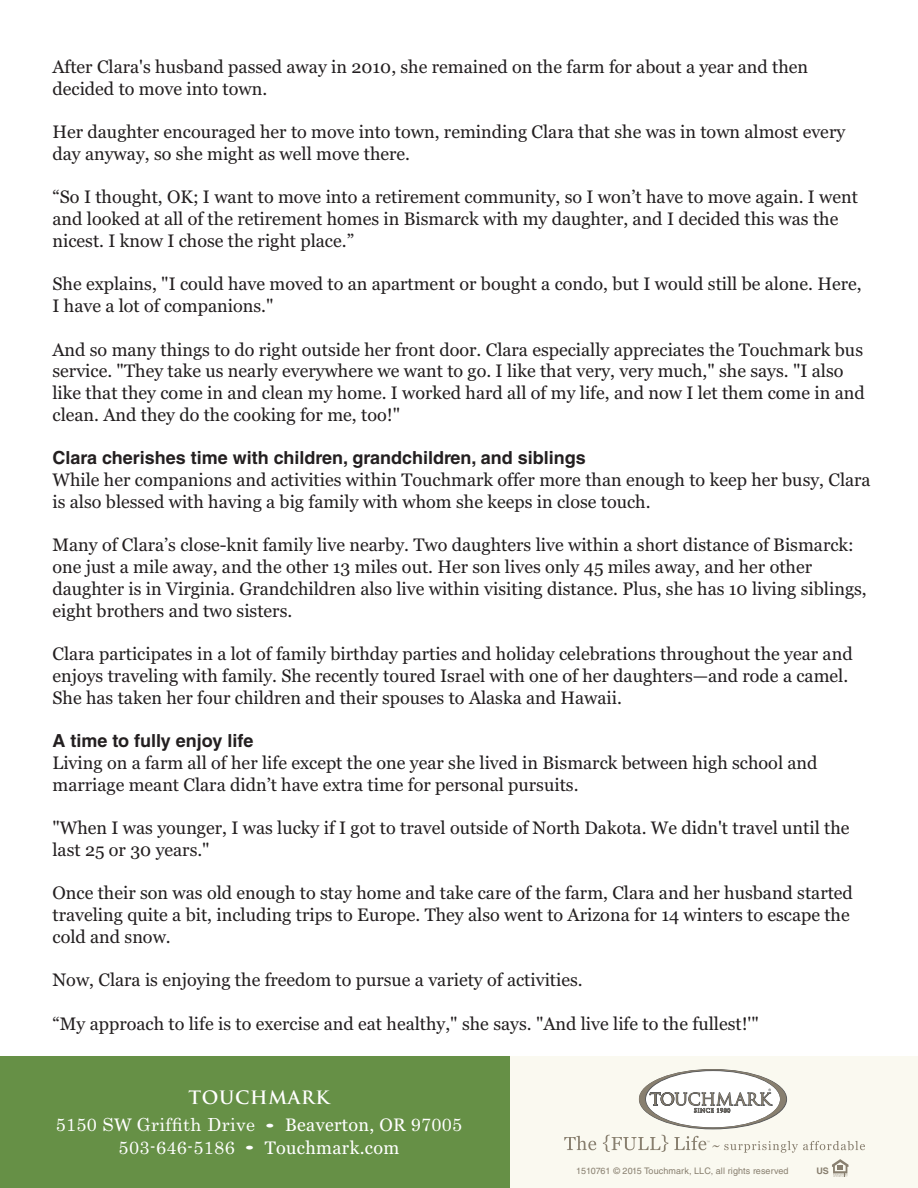
<style>
.page{position:relative;width:918px;height:1188px;background:#fff}
.page>*{position:absolute;margin:0;border:0;box-sizing:border-box;transform-origin:0 0}
.HelBd{font:18px/21.8px "Georgia";color:#231f20}
.HelBd-2{font:700 18px "Helvetica LT Std";color:#231f20}
.t1{font:18px/27px "Century";letter-spacing:.02em;color:#fff;text-align:center}
.t2{font:18px "Georgia";letter-spacing:.02em;color:#fff}
.t3{font:9px "Helvetica LT Std";letter-spacing:.01em;color:#887f6f}
.t4{font:700 9px "Helvetica LT Std";color:#887f6f}
.s1{font-family:"Trajan Pro";font-weight:700}
.s2{font-family:"Georgia"}
.s3{font-family:"Georgia";font-size:15px}
.s4{font-family:"Century"}
.s5{font-size:15px}
</style>
<div class="page">
<div style="left:0;top:1056px;width:511px;height:132px;background:#669046"></div>
<div style="left:511px;top:1056px;width:407px;height:132px;background:#faf9f0"></div>
<svg style="left:564px;top:1136px;width:32px;height:14px"></svg>
<svg style="left:603px;top:1135px;width:65px;height:17px"></svg>
<svg style="left:674px;top:1136px;width:191px;height:17px"></svg>
<svg style="left:639px;top:1069px;width:148px;height:60px"></svg>
<svg style="left:832px;top:1159px;width:17px;height:18px"></svg>
<p class="HelBd" style="left:52px;top:56px;width:757px">After Clara's husband passed away in 2010, she remained on the farm for about a year and then decided to move into town.</p>
<p class="HelBd" style="left:52px;top:121px;width:794px">Her daughter encouraged her to move into town, reminding Clara that she was in town almost every day anyway, so she might as well move there.</p>
<p class="HelBd" style="left:52px;top:187px;width:807px">“So I thought, OK; I want to move into a retirement community, so I won’t have to move again. I went and looked at all of the retirement homes in Bismarck with my daughter, and I decided this was the nicest. I know I chose the right place.”</p>
<p class="HelBd" style="left:52px;top:274px;width:811px">She explains, "I could have moved to an apartment or bought a condo, but I would still be alone. Here,<br>I have a lot of companions."</p>
<p class="HelBd" style="left:52px;top:339px;width:814px">And so many things to do right outside her front door. Clara especially appreciates the Touchmark bus service. "They take us nearly everywhere we want to go. I like that very, very much," she says. "I also like that they come in and clean my home. I worked hard all of my life, and now I let them come in and clean. And they do the cooking for me, too!"</p>
<p class="HelBd-2" style="left:52px;top:447px;width:535px">Clara cherishes time with children, grandchildren, and siblings</p>
<p class="HelBd" style="left:52px;top:469px;width:820px">While her companions and activities within Touchmark offer more than enough to keep her busy, Clara is also blessed with having a big family with whom she keeps in close touch.</p>
<p class="HelBd" style="left:52px;top:535px;width:816px">Many of Clara’s close-knit family live nearby. Two daughters live within a short distance of Bismarck: one just a mile away, and the other 13 miles out. Her son lives only 45 miles away, and her other daughter is in Virginia. Grandchildren also live within visiting distance. Plus, she has 10 living siblings, eight brothers and two sisters.</p>
<p class="HelBd" style="left:52px;top:643px;width:802px">Clara participates in a lot of family birthday parties and holiday celebrations throughout the year and enjoys traveling with family. She recently toured Israel with one of her daughters—and rode a camel.<br>She has taken her four children and their spouses to Alaska and Hawaii.</p>
<p class="HelBd-2" style="left:52px;top:730px;width:202px">A time to fully enjoy life</p>
<p class="HelBd" style="left:52px;top:752px;width:767px">Living on a farm all of her life except the one year she lived in Bismarck between high school and marriage meant Clara didn’t have extra time for personal pursuits.</p>
<p class="HelBd" style="left:52px;top:817px;width:799px">"When I was younger, I was lucky if I got to travel outside of North Dakota. We didn't travel until the last 25 or 30 years."</p>
<p class="HelBd" style="left:52px;top:883px;width:802px">Once their son was old enough to stay home and take care of the farm, Clara and her husband started traveling quite a bit, including trips to Europe. They also went to Arizona for 14 winters to escape the cold and snow.</p>
<p class="HelBd" style="left:52px;top:970px;width:532px">Now, Clara is enjoying the freedom to pursue a variety of activities.</p>
<p class="HelBd" style="left:52px;top:1013px;width:708px">“My approach to life is to exercise and eat healthy," she says. "And live life to the fullest!'"</p>
<p class="t1" style="left:56px;top:1083px;width:408px"><span class="s1">TOUCHMARK<br></span>5150 S<span class="s2">W</span> Griffith Drive <span class="s3">•</span> <span class="s2">Beaverton, OR</span> 97005</p>
<p class="t2" style="left:119px;top:1137px;width:282px"><span class="s4">503-646-5186</span> <span class="s5">•</span> Touchmark.com</p>
<p class="t3" style="left:576px;top:1165px;width:214px">1510761 © 2015 Touchmark, LLC, all rights reserved</p>
<p class="t4" style="left:816px;top:1165px;width:14px">US</p>
</div>
